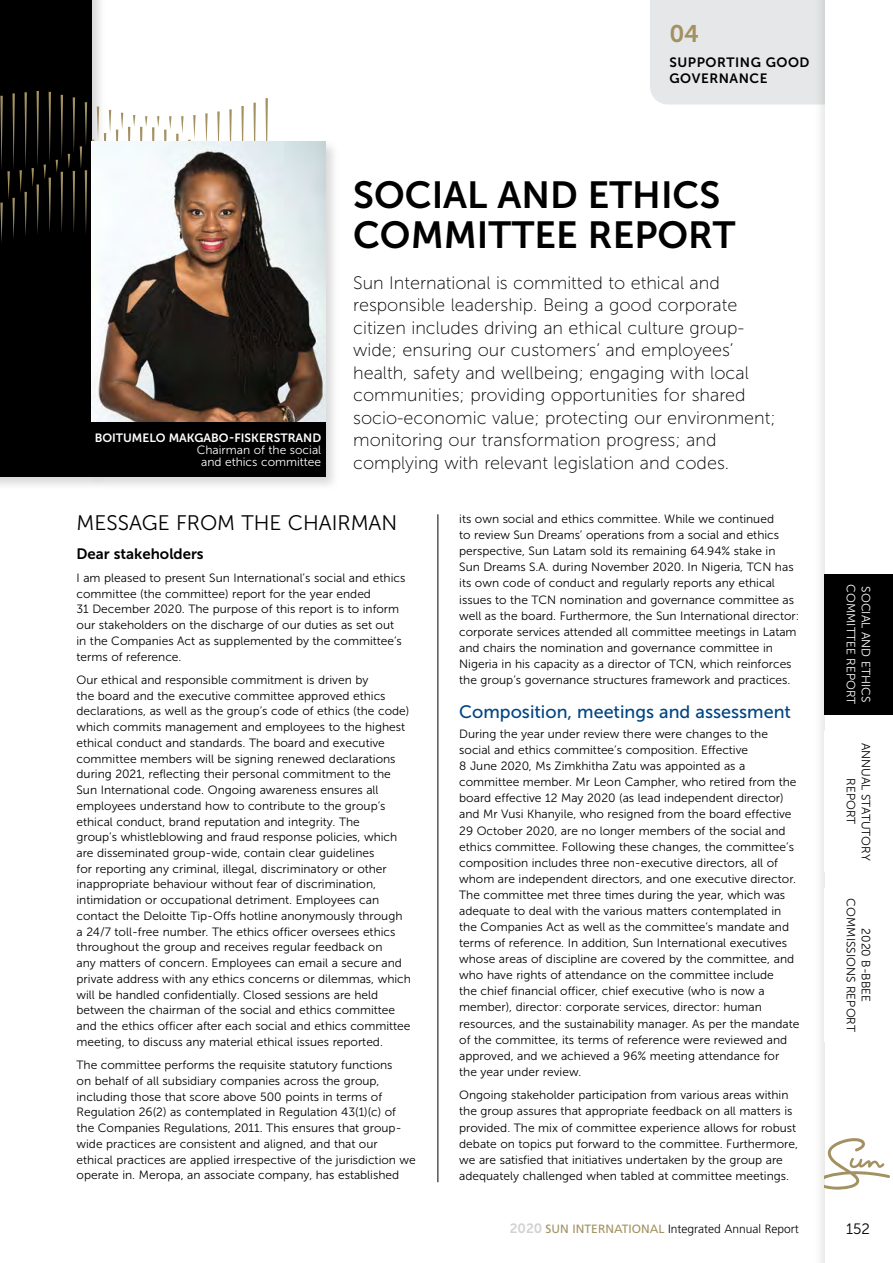
<style>
.page{position:relative;width:893px;height:1263px;background:#fff}
.page>*{position:absolute;margin:0;border:0;box-sizing:border-box;transform-origin:0 0}
.t1{font:37.65px/39.3px "Museo Sans 700";color:#000}
.t2{font:24px "Museo Sans 700";color:#a39161}
.t3{font:21px "Museo Sans 300";color:#000}
.t4{font:18px/22.5px "Museo Sans 100";color:#000}
.t5{font:18px "Museo Sans 500";color:#004483}
.t6{font:15px "Museo Sans 700";color:#000}
.t7{font:15px "Museo Sans 300";color:#000}
.t8{font:13.5px/16.5px "Museo Sans 700";letter-spacing:.04em;color:#000}
.t9{font:12px/16px "Museo Sans 300";color:#000}
.t10{font:12px/12px "Museo Sans 300";color:#fff;text-align:center}
.t11{font:300 12px "Frutiger";color:#000}
.t12{font:12px "Museo Sans 700";color:#fff}
.s1{font-family:"Museo Sans 700";font-weight:400;font-size:13.5px;color:#d1d3d4}
.s2{font-weight:400;color:#a39161}
</style>
<div class="page">
<div style="left:0;top:0;width:106px;height:491px;background:#000;opacity:.15"></div>
<div style="left:0;top:0;width:92px;height:477px;background:#000"></div>
<svg style="left:0;top:91px;width:268px;height:151px"></svg>
<div style="left:89px;top:139px;width:251px;height:352px;background:#000;opacity:.15"></div>
<img style="left:92px;top:141px;width:233px;height:282px">
<div style="left:0;top:423px;width:325px;height:54px;background:#000"></div>
<hr style="left:437px;top:514px;width:1px;height:668px;background:#000">
<div style="left:650px;top:0;width:162px;height:105px;background:#e6e7e8"></div>
<div style="left:812px;top:0;width:81px;height:1263px;background:#000;opacity:.1"></div>
<div style="left:825px;top:0;width:68px;height:1263px;background:#fff"></div>
<svg style="left:825px;top:1138px;width:65px;height:51px"></svg>
<div style="left:825px;top:574px;width:68px;height:140px;background:#000"></div>
<h2 class="t2" style="left:669px;top:20px;width:31px">04</h2>
<p class="t8" style="left:669px;top:54px;width:142px">SUPPORTING GOOD<br>GOVERNANCE</p>
<p class="t12" style="left:95px;top:431px;width:228px">BOITUMELO MAKGABO-FISKERSTRAND</p>
<p class="t10" style="left:197px;top:444px;width:126px">Chairman of the social and ethics committee</p>
<h1 class="t1" style="left:353px;top:176px;width:384px">SOCIAL AND ETHICS<br>COMMITTEE REPORT</h1>
<p class="t4" style="left:353px;top:272px;width:424px">Sun International is committed to ethical and responsible leadership. Being a good corporate citizen includes driving an ethical culture group&shy;wide; ensuring our customers’ and employees’ health, safety and wellbeing; engaging with local communities; providing opportunities for shared socio-economic value; protecting our environment; monitoring our transformation progress; and complying with relevant legislation and codes.</p>
<h3 class="t3" style="left:77px;top:511px;width:322px">MESSAGE FROM THE CHAIRMAN</h3>
<p class="t6" style="left:77px;top:545px;width:129px">Dear stakeholders</p>
<p class="t9" style="left:77px;top:570px;width:330px">I am pleased to present Sun International’s social and ethics committee (the committee) report for the year ended<br>31 December 2020. The purpose of this report is to inform our stakeholders on the discharge of our duties as set out in the Companies Act as supplemented by the committee’s terms of reference.</p>
<p class="t9" style="left:77px;top:672px;width:336px">Our ethical and responsible commitment is driven by<br>the board and the executive committee approved ethics declarations, as well as the group’s code of ethics (the code) which commits management and employees to the highest ethical conduct and standards. The board and executive committee members will be signing renewed declarations during 2021, reflecting their personal commitment to the Sun International code. Ongoing awareness ensures all employees understand how to contribute to the group’s ethical conduct, brand reputation and integrity. The<br>group’s whistleblowing and fraud response policies, which are disseminated group-wide, contain clear guidelines<br>for reporting any criminal, illegal, discriminatory or other inappropriate behaviour without fear of discrimination, intimidation or occupational detriment. Employees can contact the Deloitte Tip-Offs hotline anonymously through a 24/7 toll-free number. The ethics officer oversees ethics throughout the group and receives regular feedback on<br>any matters of concern. Employees can email a secure and private address with any ethics concerns or dilemmas, which will be handled confidentially. Closed sessions are held between the chairman of the social and ethics committee and the ethics officer after each social and ethics committee meeting, to discuss any material ethical issues reported.</p>
<p class="t9" style="left:77px;top:1057px;width:341px">The committee performs the requisite statutory functions<br>on behalf of all subsidiary companies across the group, including those that score above 500 points in terms of Regulation 26(2) as contemplated in Regulation 43(1)(c) of the Companies Regulations, 2011. This ensures that group&shy;wide practices are consistent and aligned, and that our ethical practices are applied irrespective of the jurisdiction we operate in. Meropa, an associate company, has established</p>
<p class="t9" style="left:459px;top:511px;width:342px">its own social and ethics committee. While we continued<br>to review Sun Dreams’ operations from a social and ethics perspective, Sun Latam sold its remaining 64.94% stake in<br>Sun Dreams S.A. during November 2020. In Nigeria, TCN has its own code of conduct and regularly reports any ethical issues to the TCN nomination and governance committee as well as the board. Furthermore, the Sun International director: corporate services attended all committee meetings in Latam and chairs the nomination and governance committee in Nigeria in his capacity as a director of TCN, which reinforces the group’s governance structures framework and practices.</p>
<h3 class="t5" style="left:459px;top:702px;width:333px">Composition, meetings and assessment</h3>
<p class="t9" style="left:459px;top:726px;width:342px">During the year under review there were changes to the social and ethics committee’s composition. Effective<br>8 June 2020, Ms Zimkhitha Zatu was appointed as a committee member. Mr Leon Campher, who retired from the board effective 12 May 2020 (as lead independent director) and Mr Vusi Khanyile, who resigned from the board effective 29 October 2020, are no longer members of the social and ethics committee. Following these changes, the committee’s composition includes three non-executive directors, all of whom are independent directors, and one executive director.<br>The committee met three times during the year, which was adequate to deal with the various matters contemplated in the Companies Act as well as the committee’s mandate and terms of reference. In addition, Sun International executives whose areas of discipline are covered by the committee, and who have rights of attendance on the committee include<br>the chief financial officer, chief executive (who is now a member), director: corporate services, director: human resources, and the sustainability manager. As per the mandate of the committee, its terms of reference were reviewed and approved, and we achieved a 96% meeting attendance for the year under review.</p>
<p class="t9" style="left:459px;top:1087px;width:340px">Ongoing stakeholder participation from various areas within the group assures that appropriate feedback on all matters is provided. The mix of committee experience allows for robust debate on topics put forward to the committee. Furthermore, we are satisfied that initiatives undertaken by the group are adequately challenged when tabled at committee meetings.</p>
<p class="t10" style="left:857px;top:584px;width:121px;rotate:90deg">COMMITTEE REPORT</p>
<p class="t10" style="left:872px;top:586px;width:117px;rotate:90deg">SOCIAL AND ETHICS</p>
<p class="t9" style="left:873px;top:742px;width:119px;line-height:15px;text-align:center;rotate:90deg">ANNUAL STATUTORY<br>REPORT</p>
<p class="t9" style="left:873px;top:898px;width:135px;line-height:15px;text-align:center;rotate:90deg">2020 B-BBEE<br>COMMISSIONS REPORT</p>
<p class="t11" style="left:510px;top:1222px;width:291px"><span class="s1">2020</span> <span class="s2">SUN INTERNATIONAL</span> Integrated Annual Report</p>
<p class="t7" style="left:846px;top:1221px;width:25px">152</p>
</div>
